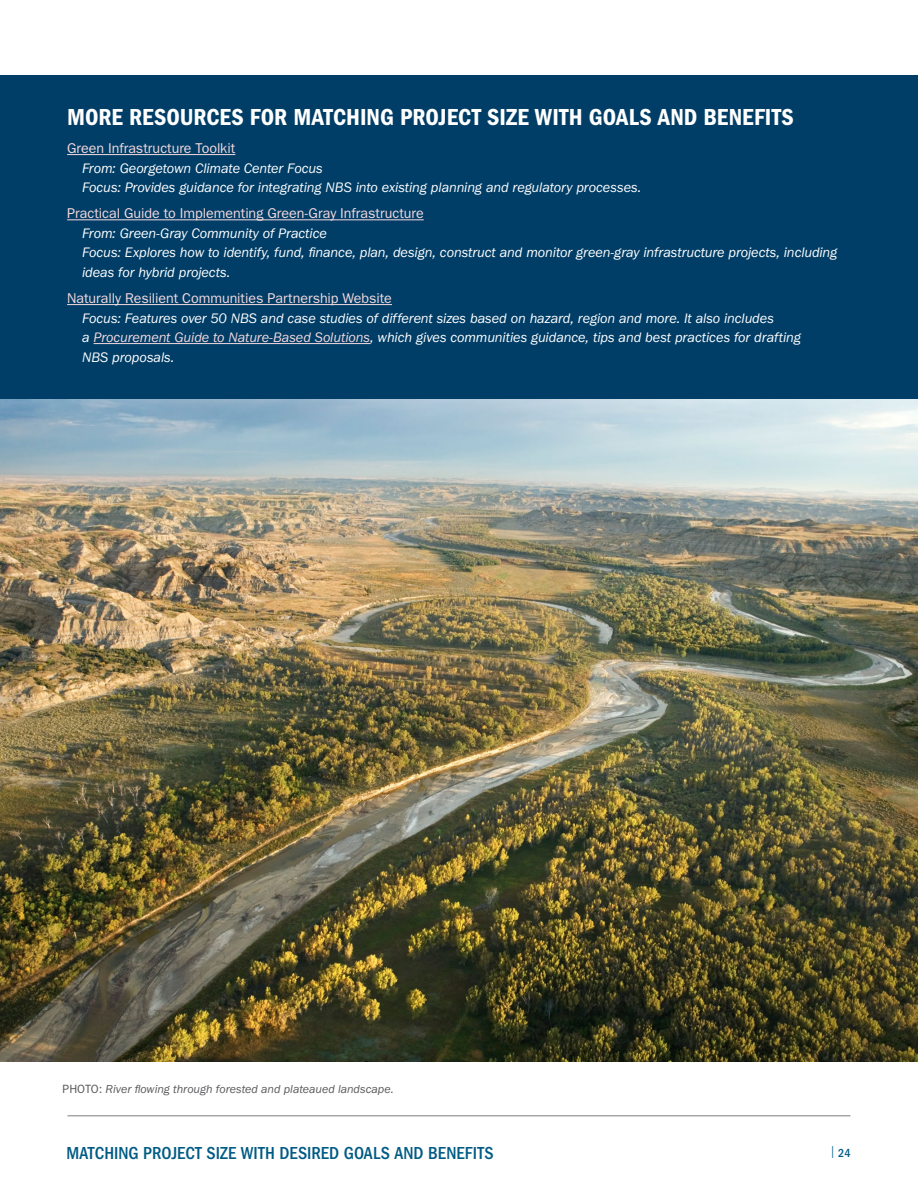
<style>
.page{position:relative;width:918px;height:1188px;background:#fff}
.page>*{position:absolute;margin:0;border:0;box-sizing:border-box;transform-origin:0 0}
.t1{font:24px "ITC Franklin Gothic Std Dm Cd";color:#fff}
.t2{font:500 condensed 18px "ITC Franklin Gothic Std";letter-spacing:.005em;color:#005b84}
.t3{font:italic 14.25px/19.5px "ITC Franklin Gothic Std";letter-spacing:-.01em;color:#fff}
.t4{font:italic 12px "ITC Franklin Gothic Std";color:#58595b}
.t5{font:500 condensed 12px "ITC Franklin Gothic Std";color:#005b84}
.s1{font-style:normal;color:#f6d9de}
.s2{color:#f6d9de}
.s3{font-style:normal}
.s4{font-weight:400;font-stretch:normal}
</style>
<div class="page">
<img style="left:0;top:399px;width:918px;height:663px">
<hr style="left:68px;top:1116px;width:782px;height:1px;background:#7b7c7d">
<div style="left:0;top:75px;width:918px;height:324px;background:#003e67"></div>
<hr style="left:67px;top:154px;width:168px;height:1px;background:#f6d9de">
<hr style="left:67px;top:219px;width:357px;height:1px;background:#f6d9de">
<hr style="left:67px;top:304px;width:325px;height:1px;background:#f6d9de">
<hr style="left:94px;top:343px;width:276px;height:1px;background:#f6d9de">
<h3 class="t1" style="left:67px;top:103px;width:728px">MORE RESOURCES FOR MATCHING PROJECT SIZE WITH GOALS AND BENEFITS</h3>
<p class="t3" style="left:82px;top:139px;width:561px;text-indent:-15px"><span class="s1">Green Infrastructure Toolkit<br></span>From: Georgetown Climate Center Focus<br>Focus: Provides guidance for integrating NBS into existing planning and regulatory processes.</p>
<p class="t3" style="left:82px;top:204px;width:757px;text-indent:-15px"><span class="s1">Practical Guide to Implementing Green-Gray Infrastructure<br></span>From: Green-Gray Community of Practice<br>Focus: Explores how to identify, fund, finance, plan, design, construct and monitor green-gray infrastructure projects, including ideas for hybrid projects.</p>
<p class="t3" style="left:82px;top:289px;width:720px;text-indent:-15px"><span class="s1">Naturally Resilient Communities Partnership Website<br></span>Focus: Features over 50 NBS and case studies of different sizes based on hazard, region and more. It also includes<br>a <span class="s2">Procurement Guide to Nature-Based Solutions</span>, which gives communities guidance, tips and best practices for drafting NBS proposals.</p>
<p class="t4" style="left:63px;top:1082px;width:333px"><span class="s3">PHOTO:</span> River flowing through forested and plateaued landscape.</p>
<p class="t2" style="left:66px;top:1143px;width:429px">MATCHING PROJECT SIZE WITH DESIRED GOALS AND BENEFITS</p>
<p class="t5" style="left:831px;top:1146px;width:21px"><span class="s4">|</span> 24</p>
</div>
